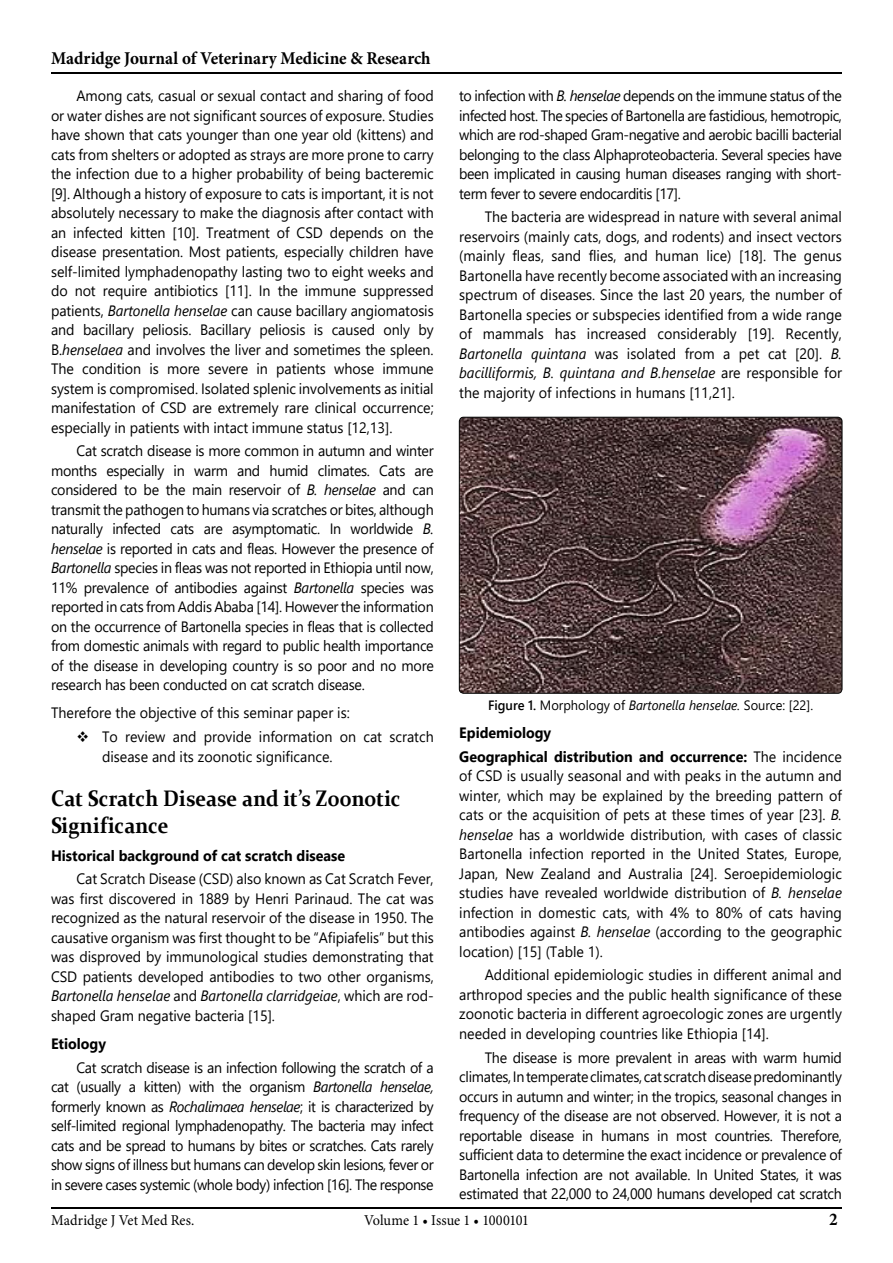
<style>
.page{position:relative;width:893px;height:1263px;background:#fff}
.page>*{position:absolute;margin:0;border:0;box-sizing:border-box;transform-origin:0 0}
.t1{font:700 22.5px/27px "Constantia";color:#000;scale:.9 1}
.t2{font:700 18px "Minion Pro";color:#000;scale:.95 1}
.t3{font:15px/19.5px "Segoe UI";letter-spacing:-.005em;color:#000;text-align:justify;scale:.95 1}
.t4{font:700 15px/23.7px "Segoe UI";color:#000;scale:.95 1}
.t5{font:15px "Minion Pro";color:#000;scale:.95 1}
.t6{font:13.5px "Segoe UI";color:#000;scale:.95 1}
.s1{font-style:italic}
.s2{font-weight:600}
.s3{font-weight:400}
</style>
<div class="page">
<hr style="left:51px;top:73px;width:791px;height:1px;background:#000">
<hr style="left:51px;top:1208px;width:791px;height:1px;background:#000">
<img style="left:459px;top:417px;width:383px;height:276px">
<div style="left:459px;top:417px;width:383px;height:276px;border:1px solid #000;border-radius:4px"></div>
<p class="t2" style="left:51px;top:46px;width:401px">Madridge Journal of Veterinary Medicine &amp; Research</p>
<p class="t3" style="left:51px;top:85px;width:404px;text-indent:26px">Among cats, casual or sexual contact and sharing of food or water dishes are not significant sources of exposure. Studies have shown that cats younger than one year old (kittens) and cats from shelters or adopted as strays are more prone to carry the infection due to a higher probability of being bacteremic [9]. Although a history of exposure to cats is important, it is not absolutely necessary to make the diagnosis after contact with an infected kitten [10]. Treatment of CSD depends on the disease presentation. Most patients, especially children have self-limited lymphadenopathy lasting two to eight weeks and do not require antibiotics [11]. In the immune suppressed patients, <span class="s1">Bartonella henselae</span> can cause bacillary angiomatosis and bacillary peliosis. Bacillary peliosis is caused only by B.<span class="s1">henselaea</span> and involves the liver and sometimes the spleen.<br>The condition is more severe in patients whose immune system is compromised. Isolated splenic involvements as initial manifestation of CSD are extremely rare clinical occurrence; especially in patients with intact immune status [12,13].</p>
<p class="t3" style="left:51px;top:440px;width:404px;text-indent:26px">Cat scratch disease is more common in autumn and winter months especially in warm and humid climates. Cats are considered to be the main reservoir of <span class="s1">B. henselae</span> and can transmit the pathogen to humans via scratches or bites, although naturally infected cats are asymptomatic. In worldwide <span class="s1">B. henselae</span> is reported in cats and fleas. However the presence of <span class="s1">Bartonella</span> species in fleas was not reported in Ethiopia until now, 11% prevalence of antibodies against <span class="s1">Bartonella</span> species was reported in cats from Addis Ababa [14]. However the information on the occurrence of Bartonella species in fleas that is collected from domestic animals with regard to public health importance of the disease in developing country is so poor and no more research has been conducted on cat scratch disease.</p>
<p class="t3" style="left:102px;top:700px;width:351px;line-height:23.7px;text-indent:-51px">Therefore the objective of this seminar paper is:<br>To review and provide information on cat scratch</p>
<p class="t3" style="left:102px;top:745px;width:244px">disease and its zoonotic significance.</p>
<h1 class="t1" style="left:51px;top:783px;width:390px">Cat Scratch Disease and it’s Zoonotic<br>Significance</h1>
<p class="t4" style="left:51px;top:842px;width:311px">Historical background of cat scratch disease</p>
<p class="t3" style="left:51px;top:868px;width:404px;text-indent:26px">Cat Scratch Disease (CSD) also known as Cat Scratch Fever, was first discovered in 1889 by Henri Parinaud. The cat was recognized as the natural reservoir of the disease in 1950. The causative organism was first thought to be “Afipiafelis” but this was disproved by immunological studies demonstrating that CSD patients developed antibodies to two other organisms, <span class="s1">Bartonella henselae</span> and <span class="s1">Bartonella clarridgeiae</span>, which are rod&shy;shaped Gram negative bacteria [15].</p>
<p class="t4" style="left:51px;top:1031px;width:60px">Etiology</p>
<p class="t3" style="left:51px;top:1056px;width:404px;text-indent:26px">Cat scratch disease is an infection following the scratch of a cat (usually a kitten) with the organism <span class="s1">Bartonella henselae, </span>formerly known as <span class="s1">Rochalimaea henselae</span>; it is characterized by self-limited regional lymphadenopathy. The bacteria may infect cats and be spread to humans by bites or scratches. Cats rarely show signs of illness but humans can develop skin lesions, fever or in severe cases systemic (whole body) infection [16]. The response</p>
<p class="t3" style="left:459px;top:85px;width:404px">to infection with <span class="s1">B. henselae</span> depends on the immune status of the infected host. The species of Bartonella are fastidious, hemotropic, which are rod-shaped Gram-negative and aerobic bacilli bacterial belonging to the class Alphaproteobacteria. Several species have been implicated in causing human diseases ranging with short&shy;term fever to severe endocarditis [17].</p>
<p class="t3" style="left:459px;top:206px;width:404px;text-indent:26px">The bacteria are widespread in nature with several animal reservoirs (mainly cats, dogs, and rodents) and insect vectors (mainly fleas, sand flies, and human lice) [18]. The genus Bartonella have recently become associated with an increasing spectrum of diseases. Since the last 20 years, the number of Bartonella species or subspecies identified from a wide range of mammals has increased considerably [19]. Recently, <span class="s1">Bartonella quintana</span> was isolated from a pet cat [20]. <span class="s1">B. bacilliformis, B. quintana and B.henselae</span> are responsible for the majority of infections in humans [11,21].</p>
<p class="t6" style="left:488px;top:692px;width:344px"><span class="s2">Figure 1.</span> Morphology of <span class="s1">Bartonella henselae.</span> Source: [22].</p>
<p class="t4" style="left:459px;top:719px;width:404px">Epidemiology<br>Geographical distribution and occurrence: <span class="s3">The incidence</span></p>
<p class="t3" style="left:459px;top:765px;width:404px">of CSD is usually seasonal and with peaks in the autumn and winter, which may be explained by the breeding pattern of cats or the acquisition of pets at these times of year [23]. <span class="s1">B. henselae</span> has a worldwide distribution, with cases of classic Bartonella infection reported in the United States, Europe, Japan, New Zealand and Australia [24]. Seroepidemiologic studies have revealed worldwide distribution of <span class="s1">B. henselae </span>infection in domestic cats, with 4% to 80% of cats having antibodies against <span class="s1">B. henselae</span> (according to the geographic location) [15] (Table 1).</p>
<p class="t3" style="left:459px;top:964px;width:404px;text-indent:26px">Additional epidemiologic studies in different animal and arthropod species and the public health significance of these zoonotic bacteria in different agroecologic zones are urgently needed in developing countries like Ethiopia [14].</p>
<p class="t3" style="left:459px;top:1046px;width:404px;text-indent:26px">The disease is more prevalent in areas with warm humid climates, In temperate climates, cat scratch disease predominantly occurs in autumn and winter; in the tropics, seasonal changes in frequency of the disease are not observed. However, it is not a reportable disease in humans in most countries. Therefore, sufficient data to determine the exact incidence or prevalence of Bartonella infection are not available. In United States, it was estimated that 22,000 to 24,000 humans developed cat scratch</p>
<p class="t5" style="left:51px;top:1210px;width:153px">Madridge J Vet Med Res.</p>
<p class="t5" style="left:364px;top:1210px;width:175px">Volume 1 • Issue 1 • 1000101</p>
<p class="t2" style="left:829px;top:1206px;width:11px">2</p>
</div>
